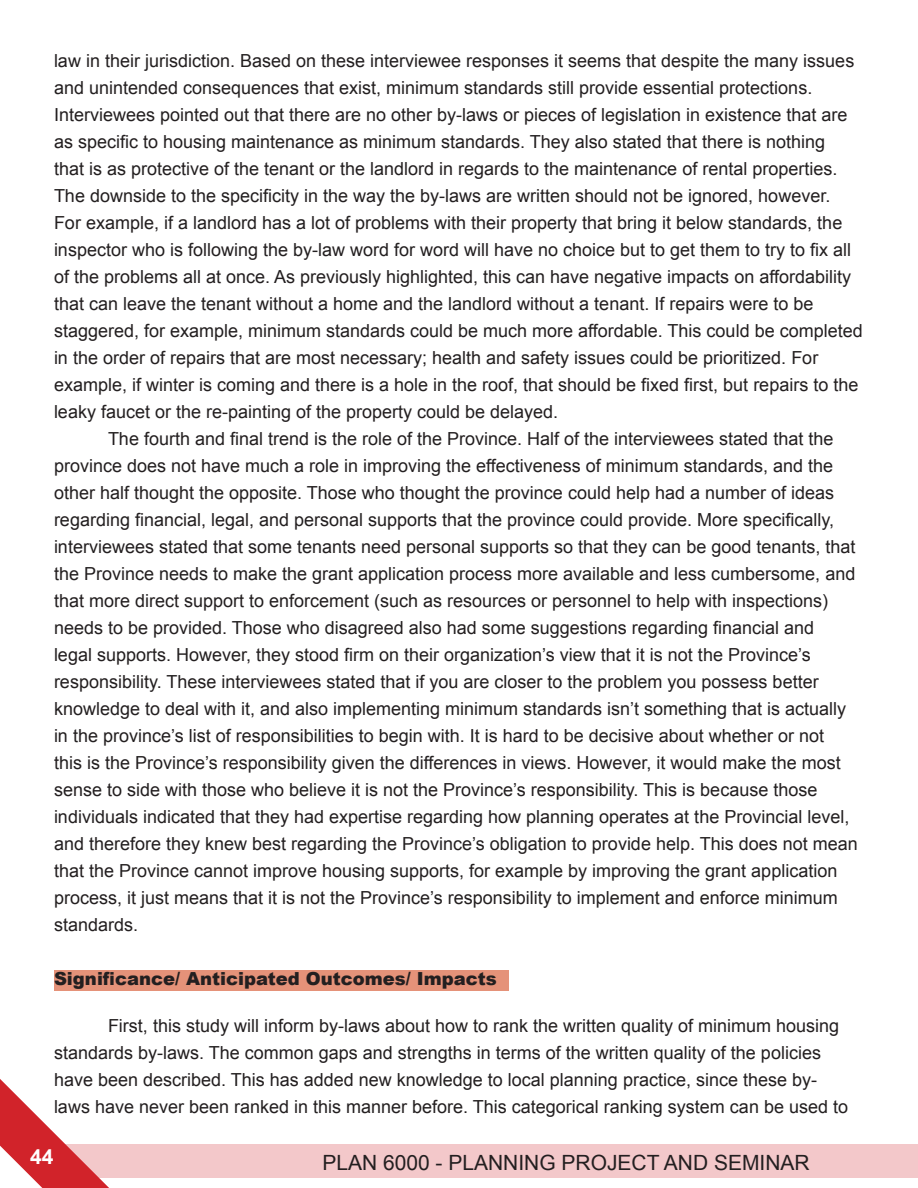
<style>
.page{position:relative;width:918px;height:1188px;background:#fff}
.page>*{position:absolute;margin:0;border:0;box-sizing:border-box;transform-origin:0 0}
.t1{font:21px "Arial";color:#231f20}
.t2{font:700 21px "Arial";color:#fff}
.t3{font:18px/27px "Arial";color:#231f20}
.Headings{font:900 18px "Arial";color:#231f20}
</style>
<div class="page">
<svg style="left:0;top:1079px;width:109px;height:109px"></svg>
<div style="left:54px;top:1144px;width:864px;height:34px;background:#f3c8ca"></div>
<div style="left:54px;top:970px;width:455px;height:20px;background:#e59279"></div>
<p class="t3" style="left:54px;top:47px;width:810px">law in their jurisdiction. Based on these interviewee responses it seems that despite the many issues and unintended consequences that exist, minimum standards still provide essential protections.<br>Interviewees pointed out that there are no other by-laws or pieces of legislation in existence that are as specific to housing maintenance as minimum standards. They also stated that there is nothing<br>that is as protective of the tenant or the landlord in regards to the maintenance of rental properties.<br>The downside to the specificity in the way the by-laws are written should not be ignored, however.<br>For example, if a landlord has a lot of problems with their property that bring it below standards, the inspector who is following the by-law word for word will have no choice but to get them to try to fix all of the problems all at once. As previously highlighted, this can have negative impacts on affordability that can leave the tenant without a home and the landlord without a tenant. If repairs were to be staggered, for example, minimum standards could be much more affordable. This could be completed in the order of repairs that are most necessary; health and safety issues could be prioritized. For example, if winter is coming and there is a hole in the roof, that should be fixed first, but repairs to the leaky faucet or the re-painting of the property could be delayed.</p>
<p class="t3" style="left:54px;top:425px;width:805px;text-indent:54px">The fourth and final trend is the role of the Province. Half of the interviewees stated that the province does not have much a role in improving the effectiveness of minimum standards, and the other half thought the opposite. Those who thought the province could help had a number of ideas regarding financial, legal, and personal supports that the province could provide. More specifically, interviewees stated that some tenants need personal supports so that they can be good tenants, that the Province needs to make the grant application process more available and less cumbersome, and that more direct support to enforcement (such as resources or personnel to help with inspections) needs to be provided. Those who disagreed also had some suggestions regarding financial and<br>legal supports. However, they stood firm on their organization’s view that it is not the Province’s responsibility. These interviewees stated that if you are closer to the problem you possess better knowledge to deal with it, and also implementing minimum standards isn’t something that is actually in the province’s list of responsibilities to begin with. It is hard to be decisive about whether or not<br>this is the Province’s responsibility given the differences in views. However, it would make the most sense to side with those who believe it is not the Province’s responsibility. This is because those individuals indicated that they had expertise regarding how planning operates at the Provincial level, and therefore they knew best regarding the Province’s obligation to provide help. This does not mean that the Province cannot improve housing supports, for example by improving the grant application process, it just means that it is not the Province’s responsibility to implement and enforce minimum standards.</p>
<p class="Headings" style="left:54px;top:966px;width:444px">Significance/ Anticipated Outcomes/ Impacts</p>
<p class="t3" style="left:54px;top:1013px;width:796px;text-indent:54px">First, this study will inform by-laws about how to rank the written quality of minimum housing standards by-laws. The common gaps and strengths in terms of the written quality of the policies have been described. This has added new knowledge to local planning practice, since these by&shy;laws have never been ranked in this manner before. This categorical ranking system can be used to</p>
<p class="t2" style="left:30px;top:1142px;width:25px">44</p>
<p class="t1" style="left:322px;top:1148px;width:489px">PLAN 6000 - PLANNING PROJECT AND SEMINAR</p>
</div>
